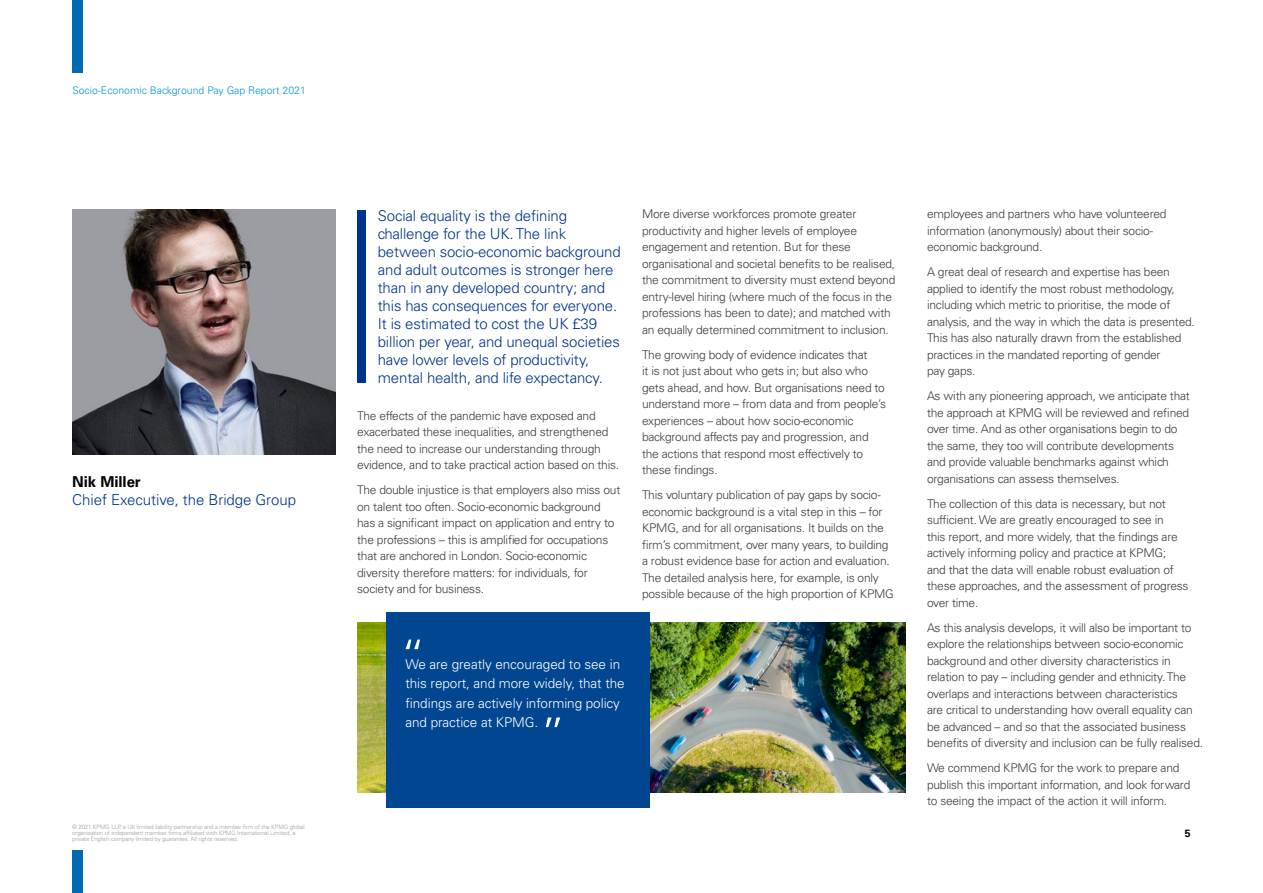
<style>
.page{position:relative;width:1263px;height:893px;background:#fff}
.page>*{position:absolute;margin:0;border:0;box-sizing:border-box;transform-origin:0 0}
.t1{font:300 15px/18px "Univers LT Std";letter-spacing:-.01em;color:#00338d}
.t2{font:700 15px "Univers LT Std";letter-spacing:-.005em;color:#000}
.t3{font:300 13.5px/19.5px "Univers LT Std";letter-spacing:-.005em;color:#fff}
.t4{font:300 12px/16.5px "Univers LT Std";letter-spacing:-.02em;color:#3c3c3b}
.t5{font:300 10.5px "Univers LT Std";color:#0096d9}
.t6{font:700 10.5px "Univers LT Std";color:#000}
.t7{font:300 6px/6px "Univers LT Std";letter-spacing:-.02em;color:#9d9d9c}
</style>
<div class="page">
<div style="left:72px;top:0;width:11px;height:72px;background:#006ab4"></div>
<div style="left:72px;top:850px;width:11px;height:43px;background:#006ab4"></div>
<img style="left:72px;top:210px;width:264px;height:245px">
<div style="left:357px;top:210px;width:8px;height:173px;background:#00338d"></div>
<img style="left:357px;top:622px;width:549px;height:171px">
<div style="left:386px;top:613px;width:263px;height:195px;background:#004690"></div>
<svg style="left:406px;top:639px;width:14px;height:10px"></svg>
<svg style="left:546px;top:717px;width:14px;height:10px"></svg>
<p class="t5" style="left:72px;top:84px;width:235px">Socio-Economic Background Pay Gap Report 2021</p>
<p class="t2" style="left:72px;top:473px;width:70px">Nik Miller</p>
<p class="t1" style="left:72px;top:491px;width:225px">Chief Executive, the Bridge Group</p>
<p class="t7" style="left:72px;top:824px;width:234px">© 2021 KPMG LLP, a UK limited liability partnership and a member firm of the KPMG global organisation of independent member firms affiliated with KPMG International Limited, a private English company limited by guarantee. All rights reserved.</p>
<p class="t1" style="left:378px;top:206px;width:245px">Social equality is the defining challenge for the UK. The link between socio-economic background and adult outcomes is stronger here than in any developed country; and this has consequences for everyone.<br>It is estimated to cost the UK £39 billion per year, and unequal societies have lower levels of productivity, mental health, and life expectancy.</p>
<p class="t4" style="left:642px;top:206px;width:255px">More diverse workforces promote greater productivity and higher levels of employee engagement and retention. But for these organisational and societal benefits to be realised, the commitment to diversity must extend beyond entry-level hiring (where much of the focus in the professions has been to date); and matched with an equally determined commitment to inclusion.</p>
<p class="t4" style="left:642px;top:346px;width:245px">The growing body of evidence indicates that<br>it is not just about who gets in; but also who gets ahead, and how. But organisations need to understand more – from data and from people’s experiences – about how socio-economic background affects pay and progression, and the actions that respond most effectively to these findings.</p>
<p class="t4" style="left:642px;top:487px;width:253px">This voluntary publication of pay gaps by socio&shy;economic background is a vital step in this – for KPMG, and for all organisations. It builds on the firm’s commitment, over many years, to building a robust evidence base for action and evaluation.<br>The detailed analysis here, for example, is only possible because of the high proportion of KPMG</p>
<p class="t4" style="left:357px;top:407px;width:264px">The effects of the pandemic have exposed and exacerbated these inequalities, and strengthened the need to increase our understanding through evidence, and to take practical action based on this.</p>
<p class="t4" style="left:357px;top:482px;width:265px">The double injustice is that employers also miss out on talent too often. Socio-economic background has a significant impact on application and entry to the professions – this is amplified for occupations that are anchored in London. Socio-economic diversity therefore matters: for individuals, for society and for business.</p>
<p class="t3" style="left:405px;top:654px;width:221px">We are greatly encouraged to see in this report, and more widely, that the findings are actively informing policy and practice at KPMG.</p>
<p class="t4" style="left:927px;top:206px;width:241px">employees and partners who have volunteered information (anonymously) about their socio&shy;economic background.</p>
<p class="t4" style="left:927px;top:264px;width:269px">A great deal of research and expertise has been applied to identify the most robust methodology, including which metric to prioritise, the mode of analysis, and the way in which the data is presented.<br>This has also naturally drawn from the established practices in the mandated reporting of gender<br>pay gaps.</p>
<p class="t4" style="left:927px;top:388px;width:264px">As with any pioneering approach, we anticipate that the approach at KPMG will be reviewed and refined over time. And as other organisations begin to do the same, they too will contribute developments and provide valuable benchmarks against which organisations can assess themselves.</p>
<p class="t4" style="left:927px;top:495px;width:263px">The collection of this data is necessary, but not sufficient. We are greatly encouraged to see in<br>this report, and more widely, that the findings are actively informing policy and practice at KPMG;<br>and that the data will enable robust evaluation of these approaches, and the assessment of progress over time.</p>
<p class="t4" style="left:927px;top:619px;width:278px">As this analysis develops, it will also be important to explore the relationships between socio-economic background and other diversity characteristics in relation to pay – including gender and ethnicity. The overlaps and interactions between characteristics<br>are critical to understanding how overall equality can be advanced – and so that the associated business benefits of diversity and inclusion can be fully realised.</p>
<p class="t4" style="left:927px;top:760px;width:265px">We commend KPMG for the work to prepare and publish this important information, and look forward to seeing the impact of the action it will inform.</p>
<p class="t6" style="left:1185px;top:827px;width:7px">5</p>
</div>
